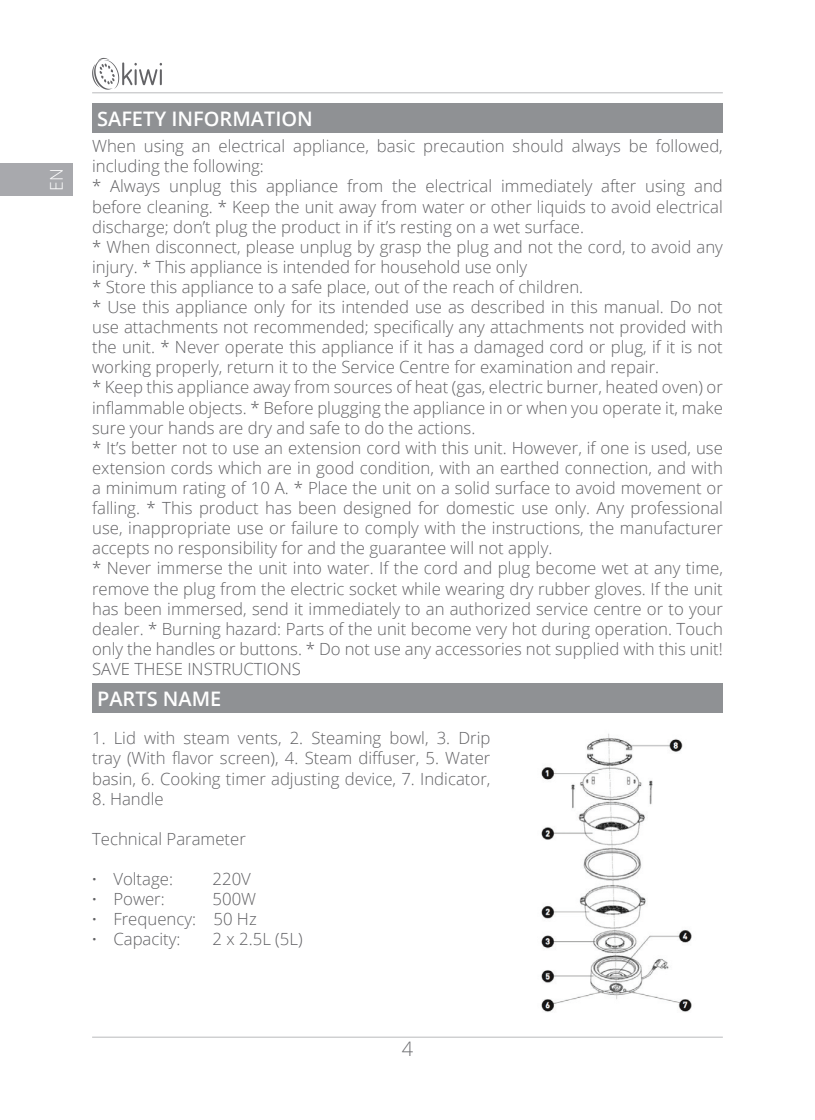
<style>
.page{position:relative;width:815px;height:1120px;background:#fff}
.page>*{position:absolute;margin:0;border:0;box-sizing:border-box;transform-origin:0 0}
.t1{font:600 20px "Open Sans";color:#fff}
.t2{font:300 20px "Open Sans";color:#6c6d70}
.t3{font:300 17.5px "Open Sans";color:#fff}
.t4{font:300 16.75px/20px "Open Sans";color:#616164;text-align:justify}
.s1{font-weight:600}
</style>
<div class="page">
<hr style="left:92px;top:1036px;width:631px;height:2px;background:#c7c8ca">
<hr style="left:92px;top:92px;width:631px;height:1px;background:#c7c8ca">
<svg style="left:92px;top:58px;width:70px;height:32px"></svg>
<div style="left:0;top:163px;width:72px;height:33px;background:#a8a9ad"></div>
<div style="left:92px;top:103px;width:631px;height:30px;background:#8f9194"></div>
<div style="left:92px;top:683px;width:631px;height:30px;background:#8f9194"></div>
<img style="left:541px;top:733px;width:151px;height:279px">
<p class="t3" style="left:45px;top:191px;width:24px;rotate:-90deg">EN</p>
<p class="t1" style="left:97px;top:105px;width:217px">SAFETY INFORMATION</p>
<p class="t4" style="left:92px;top:136px;width:632px;text-align:left">When using an electrical appliance, basic precaution should always be followed, including the following:<br>* Always unplug this appliance from the electrical immediately after using and before cleaning. * Keep the unit away from water or other liquids to avoid electrical discharge; don’t plug the product in if it’s resting on a wet surface.<br>* When disconnect, please unplug by grasp the plug and not the cord, to avoid any injury. * This appliance is intended for household use only<br>* Store this appliance to a safe place, out of the reach of children.<br>* Use this appliance only for its intended use as described in this manual. Do not use attachments not recommended; specifically any attachments not provided with the unit. * Never operate this appliance if it has a damaged cord or plug, if it is not working properly, return it to the Service Centre for examination and repair.<br>* Keep this appliance away from sources of heat (gas, electric burner, heated oven) or inflammable objects. * Before plugging the appliance in or when you operate it, make sure your hands are dry and safe to do the actions.<br>* It’s better not to use an extension cord with this unit. However, if one is used, use extension cords which are in good condition, with an earthed connection, and with a minimum rating of 10 A. * Place the unit on a solid surface to avoid movement or falling. * This product has been designed for domestic use only. Any professional use, inappropriate use or failure to comply with the instructions, the manufacturer accepts no responsibility for and the guarantee will not apply.<br>* Never immerse the unit into water. If the cord and plug become wet at any time, remove the plug from the electric socket while wearing dry rubber gloves. If the unit has been immersed, send it immediately to an authorized service centre or to your dealer. * Burning hazard: Parts of the unit become very hot during operation. Touch only the handles or buttons. * Do not use any accessories not supplied with this unit!<br>SAVE THESE INSTRUCTIONS</p>
<p class="t1" style="left:97px;top:685px;width:126px">PARTS NAME</p>
<p class="t4" style="left:92px;top:728px;width:400px">1. Lid with steam vents, 2. Steaming bowl, 3. Drip tray (With flavor screen), 4. Steam diffuser, 5. Water basin, 6. Cooking timer adjusting device, 7. Indicator,</p>
<p class="t4" style="left:92px;top:788px;width:73px">8. Handle</p>
<p class="t4" style="left:92px;top:828px;width:155px">Technical Parameter</p>
<p class="t4" style="left:92px;top:868px;width:82px"><span class="s1">·</span> Voltage:</p>
<p class="t4" style="left:213px;top:868px;width:40px">220V</p>
<p class="t4" style="left:92px;top:888px;width:74px"><span class="s1">·</span> Power:</p>
<p class="t4" style="left:92px;top:888px;width:166px;text-indent:120px">500W <span class="s1">·</span> Frequency: 50 Hz <span class="s1">·</span> Capacity:</p>
<p class="t4" style="left:213px;top:929px;width:91px">2 x 2.5L (5L)</p>
<p class="t2" style="left:402px;top:1035px;width:13px">4</p>
</div>
